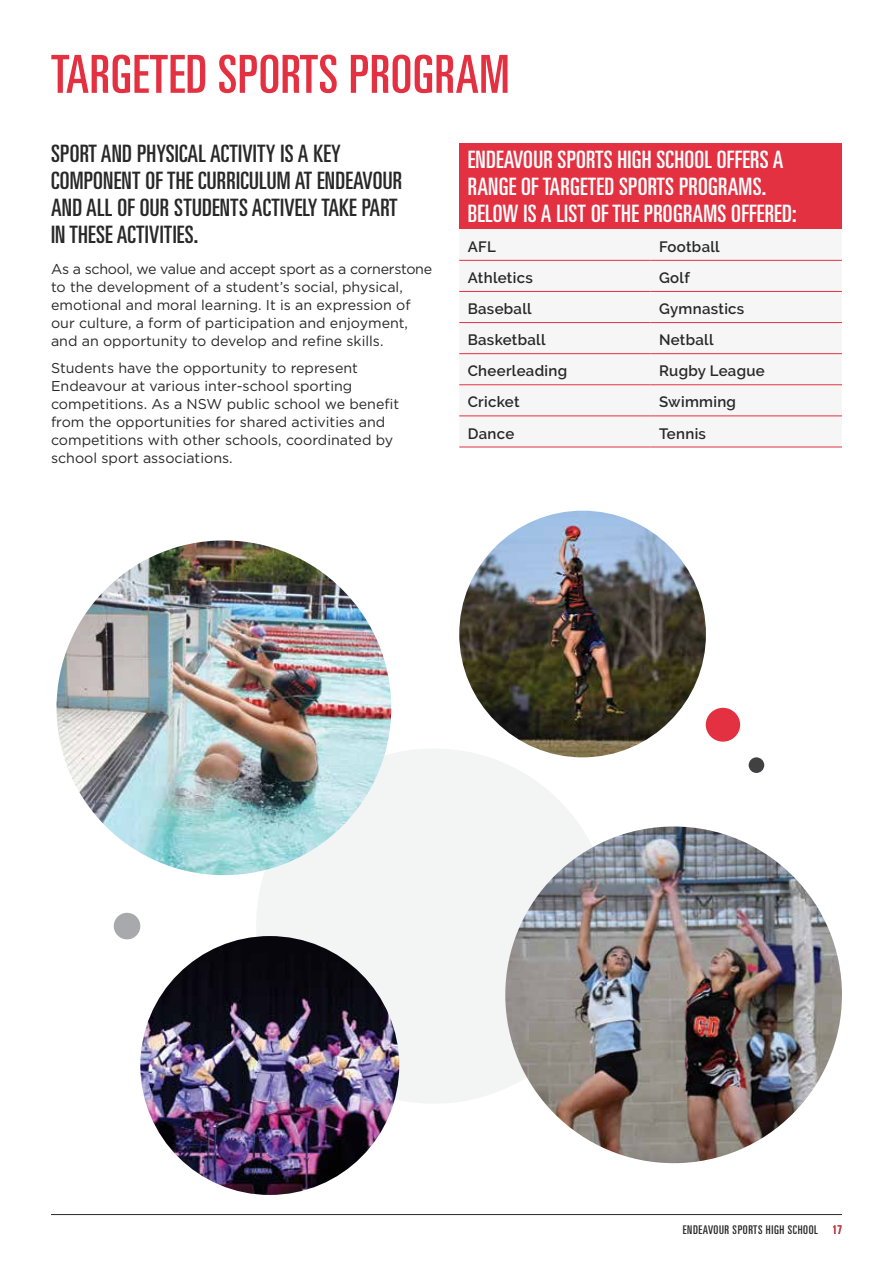
<style>
.page{position:relative;width:893px;height:1263px;background:#fff}
.page>*{position:absolute;margin:0;border:0;box-sizing:border-box;transform-origin:0 0}
.t1{font:ultra-condensed 52.5px "Univers";letter-spacing:.01em;color:#e33142}
.t2{font:ultra-condensed 24px/27px "Univers";letter-spacing:.01em;color:#292829}
.t3{font:ultra-condensed 24px/27px "Univers";letter-spacing:.01em;color:#fff}
.t4{font:600 15px "Raleway";letter-spacing:.02em;color:#292829}
.t5{font:14.25px/18px "Gotham";color:#292829}
.t6{font:ultra-condensed 12px "Univers";letter-spacing:.05em;color:#292829}
</style>
<div class="page">
<hr style="left:51px;top:1214px;width:791px;height:1px;background:#292829">
<div style="left:459px;top:143px;width:383px;height:86px;background:#e33142"></div>
<div style="left:459px;top:259px;width:383px;height:188px;background:#f6f6f6"></div>
<hr style="left:459px;top:260px;width:192px;height:1px;background:#e33142">
<hr style="left:459px;top:291px;width:192px;height:1px;background:#e33142">
<hr style="left:651px;top:291px;width:191px;height:1px;background:#e33142">
<hr style="left:459px;top:322px;width:192px;height:1px;background:#e33142">
<hr style="left:651px;top:322px;width:191px;height:1px;background:#e33142">
<hr style="left:459px;top:353px;width:192px;height:1px;background:#e33142">
<hr style="left:651px;top:353px;width:191px;height:1px;background:#e33142">
<hr style="left:459px;top:384px;width:192px;height:1px;background:#e33142">
<hr style="left:651px;top:384px;width:191px;height:1px;background:#e33142">
<hr style="left:459px;top:415px;width:192px;height:1px;background:#e33142">
<hr style="left:651px;top:415px;width:191px;height:1px;background:#e33142">
<hr style="left:459px;top:447px;width:192px;height:1px;background:#e33142">
<hr style="left:651px;top:447px;width:191px;height:1px;background:#e33142">
<hr style="left:651px;top:260px;width:191px;height:1px;background:#e33142">
<div style="left:256px;top:748px;width:355px;height:356px;background:#f3f4f4;border-radius:50%"></div>
<img style="left:459px;top:511px;width:247px;height:246px;border-radius:123px">
<img style="left:140px;top:936px;width:259px;height:259px;border-radius:129px">
<img style="left:505px;top:826px;width:337px;height:337px;border-radius:168px">
<div style="left:706px;top:708px;width:34px;height:34px;background:#e33142;border-radius:50%"></div>
<div style="left:114px;top:913px;width:26px;height:26px;background:#a7a9ac;border-radius:50%"></div>
<img style="left:57px;top:540px;width:334px;height:335px;border-radius:167px">
<div style="left:749px;top:757px;width:15px;height:16px;background:#414042;border-radius:50%"></div>
<h1 class="t1" style="left:51px;top:44px;width:460px">TARGETED SPORTS PROGRAM</h1>
<h2 class="t2" style="left:51px;top:140px;width:352px">SPORT AND PHYSICAL ACTIVITY IS A KEY COMPONENT OF THE CURRICULUM AT ENDEAVOUR AND ALL OF OUR STUDENTS ACTIVELY TAKE PART IN THESE ACTIVITIES.</h2>
<p class="t5" style="left:51px;top:260px;width:383px">As a school, we value and accept sport as a cornerstone to the development of a student’s social, physical, emotional and moral learning. It is an expression of our culture, a form of participation and enjoyment, and an opportunity to develop and refine skills.</p>
<p class="t5" style="left:51px;top:358px;width:350px">Students have the opportunity to represent Endeavour at various inter-school sporting competitions. As a NSW public school we benefit from the opportunities for shared activities and competitions with other schools, coordinated by school sport associations.</p>
<h2 class="t3" style="left:468px;top:146px;width:330px">ENDEAVOUR SPORTS HIGH SCHOOL OFFERS A<br>RANGE OF TARGETED SPORTS PROGRAMS.<br>BELOW IS A LIST OF THE PROGRAMS OFFERED:</h2>
<p class="t4" style="left:468px;top:238px;width:30px">AFL</p>
<p class="t4" style="left:659px;top:238px;width:62px">Football</p>
<p class="t4" style="left:468px;top:269px;width:67px">Athletics</p>
<p class="t4" style="left:659px;top:269px;width:32px">Golf</p>
<p class="t4" style="left:468px;top:300px;width:65px">Baseball</p>
<p class="t4" style="left:659px;top:300px;width:87px">Gymnastics</p>
<p class="t4" style="left:468px;top:331px;width:79px">Basketball</p>
<p class="t4" style="left:659px;top:331px;width:56px">Netball</p>
<p class="t4" style="left:468px;top:362px;width:101px">Cheerleading</p>
<p class="t4" style="left:659px;top:362px;width:107px">Rugby League</p>
<p class="t4" style="left:468px;top:393px;width:53px">Cricket</p>
<p class="t4" style="left:659px;top:393px;width:78px">Swimming</p>
<p class="t4" style="left:468px;top:425px;width:48px">Dance</p>
<p class="t4" style="left:659px;top:425px;width:48px">Tennis</p>
<p class="t6" style="left:683px;top:1222px;width:161px">ENDEAVOUR SPORTS HIGH SCHOOL 17</p>
</div>
